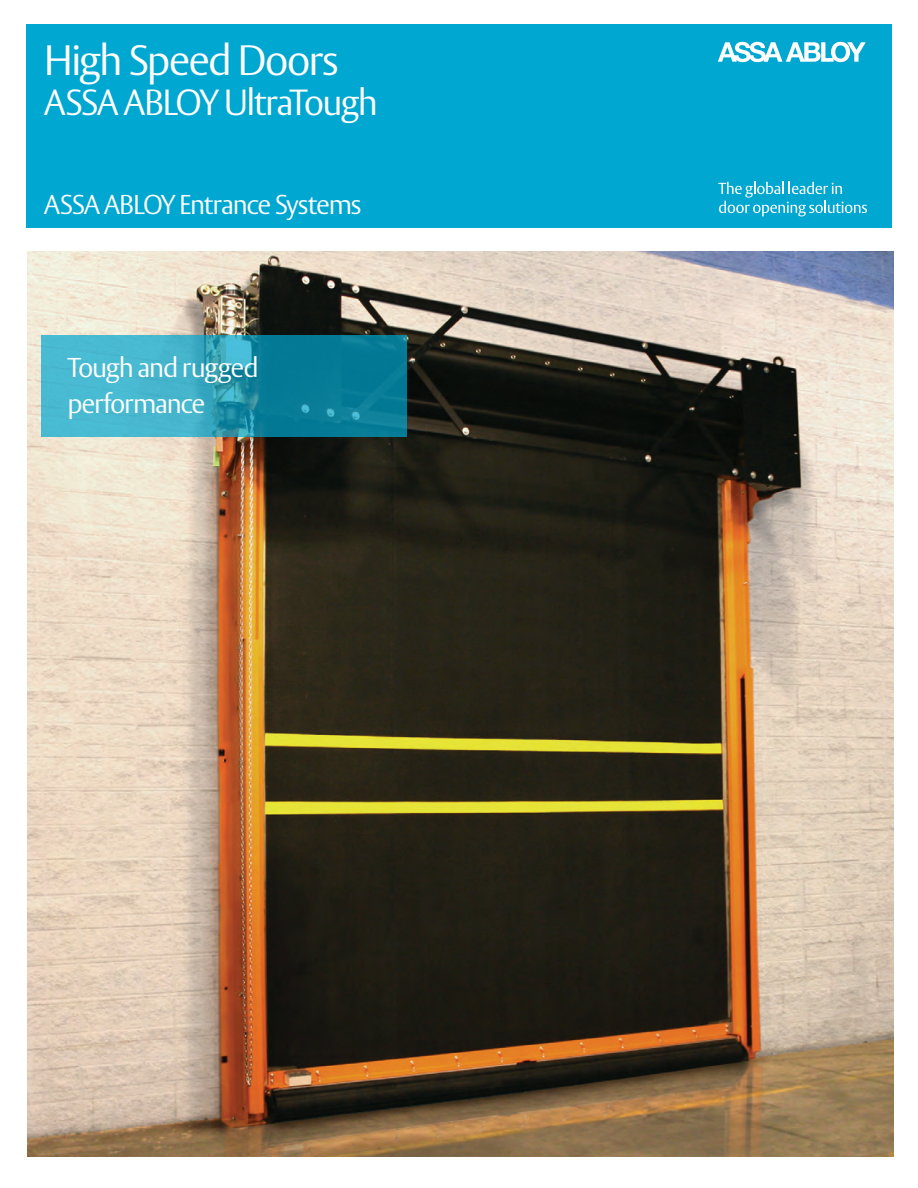
<style>
.page{position:relative;width:918px;height:1188px;background:#fff}
.page>*{position:absolute;margin:0;border:0;box-sizing:border-box;transform-origin:0 0}
.t1{font:300 42px "ASSA Vesta";letter-spacing:-.045em;color:#fff}
.t2{font:300 36px "ASSA Vesta";letter-spacing:-.05em;color:#fff}
.t3{font:300 27px/36px "ASSA Vesta";letter-spacing:-.05em;color:#fff}
</style>
<div class="page">
<div style="left:26px;top:25px;width:866px;height:203px;background:#00a7d1"></div>
<svg style="left:718px;top:42px;width:148px;height:20px"></svg>
<img style="left:27px;top:251px;width:866px;height:906px">
<svg style="left:718px;top:182px;width:149px;height:34px"></svg>
<svg style="left:42px;top:335px;width:365px;height:101px;background:#289ab3"></svg>
<h1 class="t1" style="left:44px;top:35px;width:296px">High Speed Doors</h1>
<h2 class="t2" style="left:44px;top:81px;width:336px">ASSA ABLOY UltraTough</h2>
<p class="t3" style="left:44px;top:188px;width:319px">ASSA ABLOY Entrance Systems</p>
<p class="t3" style="left:67px;top:351px;width:193px">Tough and rugged performance</p>
</div>
